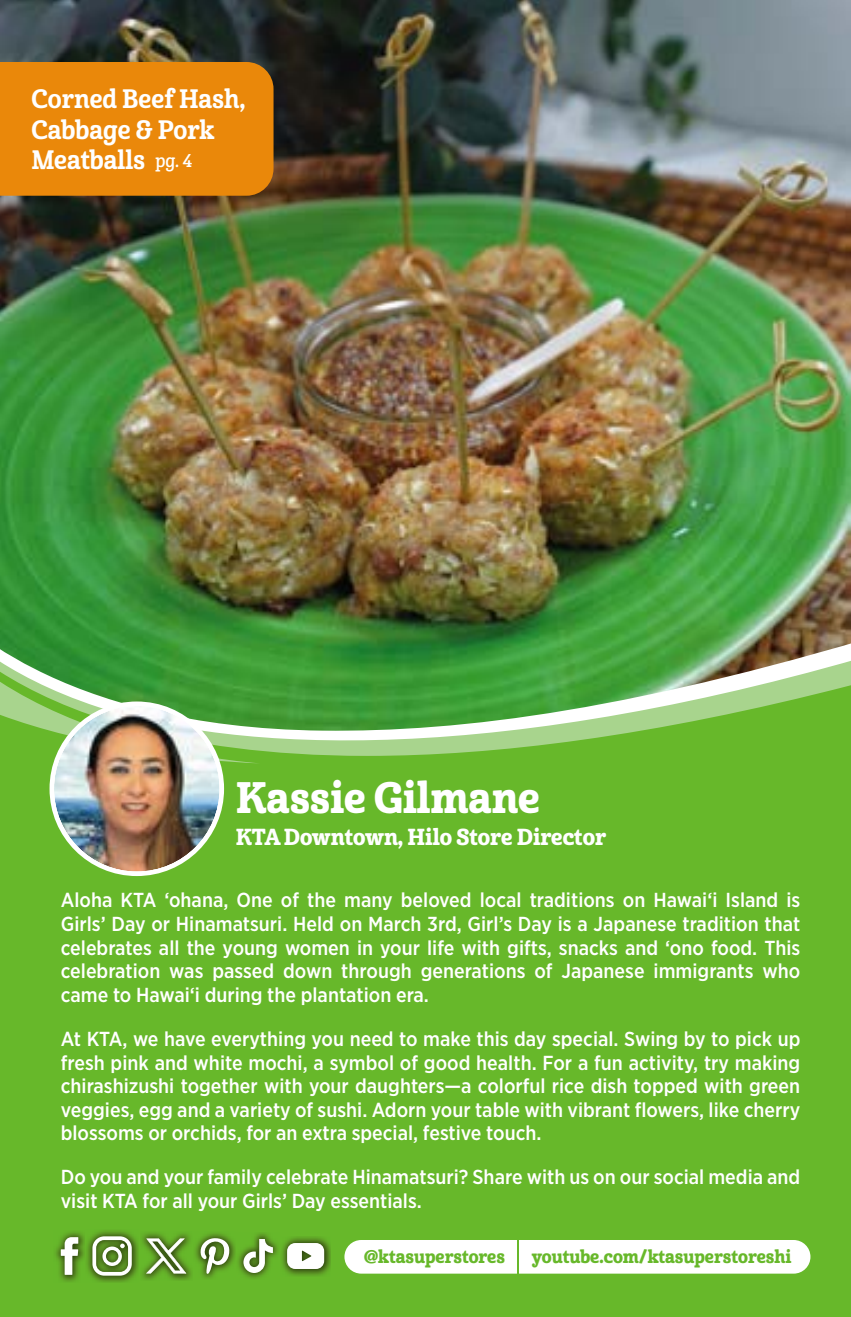
<style>
.page{position:relative;width:851px;height:1317px;background:#fff}
.page>*{position:absolute;margin:0;border:0;box-sizing:border-box;transform-origin:0 0}
.t1{font:42.75px "Cabrito Con Ex B";color:#fff}
.t2{font:25.88px/30.4px "Cabrito Con Bol";color:#fff}
.t3{font:22.5px "Cabrito Con Ex B";color:#fff}
.t4{font:500 20.25px/23.6px "Gotham Narrow";color:#fff;text-align:justify}
.t5{font:18px "Cabrito Con Ex B";color:#67b82a}
.s1{font-family:"Cabrito Con Dem";font-size:18px}
</style>
<div class="page">
<img style="left:0;top:0;width:850px;height:459px">
<div style="left:0;top:768px;width:850px;height:548px;background:#67b82a"></div>
<img style="left:0;top:459px;width:850px;height:309px">
<div style="left:0;top:62px;width:273px;height:134px;background:#ea880a"></div>
<img style="left:0;top:681px;width:260px;height:195px">
<div style="left:344px;top:1239px;width:466px;height:34px;background:#fff;border-radius:17px"></div>
<hr style="left:517px;top:1239px;width:1px;height:34px;background:#67b82a">
<img style="left:280px;top:1235px;width:51px;height:40px">
<svg style="left:287px;top:1242px;width:37px;height:26px"></svg>
<img style="left:54px;top:1229px;width:84px;height:53px">
<svg style="left:61px;top:1236px;width:17px;height:38px"></svg>
<svg style="left:92px;top:1236px;width:40px;height:39px"></svg>
<img style="left:140px;top:1231px;width:140px;height:48px">
<svg style="left:200px;top:1237px;width:30px;height:36px"></svg>
<svg style="left:243px;top:1238px;width:30px;height:34px"></svg>
<svg style="left:146px;top:1238px;width:40px;height:35px"></svg>
<p class="t2" style="left:32px;top:84px;width:215px">Corned Beef Hash,<br>Cabbage &amp; Pork<br>Meatballs <span class="s1">pg. 4</span></p>
<h1 class="t1" style="left:236px;top:770px;width:306px">Kassie Gilmane</h1>
<p class="t3" style="left:236px;top:821px;width:372px">KTA Downtown, Hilo Store Director</p>
<p class="t4" style="left:61px;top:888px;width:741px">Aloha KTA ‘ohana, One of the many beloved local traditions on Hawai‘i Island is Girls’ Day or Hinamatsuri. Held on March 3rd, Girl’s Day is a Japanese tradition that celebrates all the young women in your life with gifts, snacks and ‘ono food. This celebration was passed down through generations of Japanese immigrants who came to Hawai‘i during the plantation era.</p>
<p class="t4" style="left:61px;top:1026px;width:741px">At KTA, we have everything you need to make this day special. Swing by to pick up fresh pink and white mochi, a symbol of good health. For a fun activity, try making chirashizushi together with your daughters—a colorful rice dish topped with green veggies, egg and a variety of sushi. Adorn your table with vibrant flowers, like cherry blossoms or orchids, for an extra special, festive touch.</p>
<p class="t4" style="left:61px;top:1164px;width:741px">Do you and your family celebrate Hinamatsuri? Share with us on our social media and visit KTA for all your Girls’ Day essentials.</p>
<p class="t5" style="left:363px;top:1244px;width:143px">@ktasuperstores</p>
<p class="t5" style="left:531px;top:1244px;width:261px">youtube.com/ktasuperstoreshi</p>
</div>
